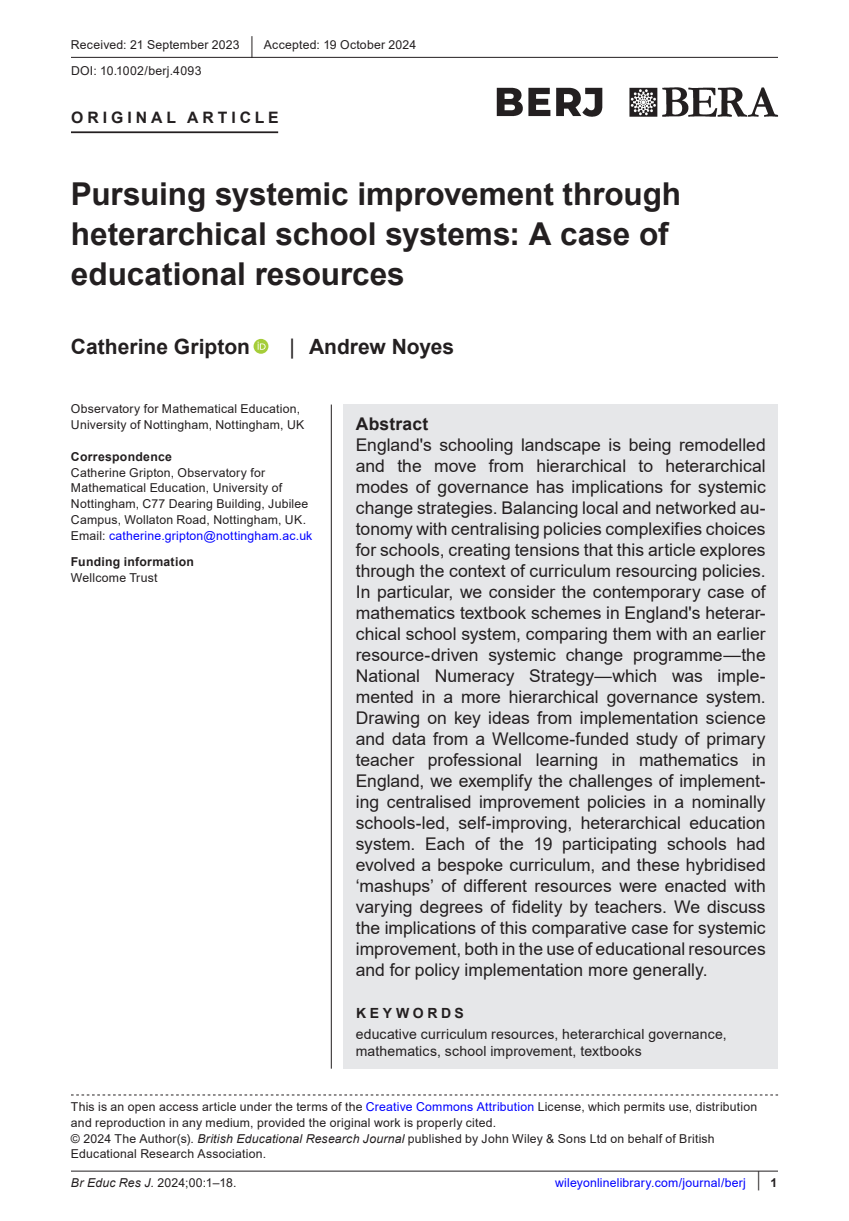
<style>
.page{position:relative;width:849px;height:1221px;background:#fff}
.page>*{position:absolute;margin:0;border:0;box-sizing:border-box;transform-origin:0 0}
.t1{font:700 31.5px/40.2px "Arial";color:#231f20}
.t2{font:700 21px "Arial";color:#231f20}
.t3{font:17.5px/21px "Arial";color:#231f20;text-align:justify}
.t4{font:700 17.5px "Arial";letter-spacing:.01em;color:#231f20}
.t5{font:700 15.75px "Arial";letter-spacing:.25em;color:#231f20}
.t6{font:14px/17.5px "Arial";letter-spacing:.01em;color:#231f20}
.t7{font:700 14px "Arial";letter-spacing:.255em;color:#231f20}
.t8{font:12.25px/15.8px "Arial";letter-spacing:.015em;color:#231f20}
.t9{font:12.25px "Arial";letter-spacing:.015em;color:#00f}
.t10{font:700 12.25px "Arial";letter-spacing:.02em;color:#231f20}
.s1{font-size:22.93px}
.s2{font-weight:400}
.s3{color:#00f}
.s4{font-style:italic}
.s5{font-size:20.3px;color:#231f20}
.s6{font-weight:700;color:#231f20}
</style>
<div class="page">
<hr style="left:71px;top:1170px;width:706px;height:1px;background:#231f20">
<img style="left:496px;top:88px;width:281px;height:29px">
<hr style="left:71px;top:131px;width:207px;height:2px;background:#231f20">
<svg style="left:253px;top:339px;width:15px;height:15px"></svg>
<svg style="left:257px;top:341px;width:8px;height:9px"></svg>
<hr style="left:71px;top:57px;width:706px;height:1px;background:#231f20">
<svg style="left:71px;top:1094px;width:706px;height:1px"></svg>
<div style="left:343px;top:404px;width:434px;height:664px;background:#e6e7e9"></div>
<hr style="left:331px;top:404px;width:1px;height:664px;background:#231f20">
<p class="t8" style="left:71px;top:31px;width:347px;line-height:26.2px">Received: 21 September 2023 <span class="s1">|</span> Accepted: 19 October 2024<br>DOI: 10.1002/berj.4093</p>
<p class="t5" style="left:71px;top:106px;width:209px">ORIGINAL ARTICLE</p>
<h1 class="t1" style="left:71px;top:174px;width:611px">Pursuing systemic improvement through heterarchical school systems: A case of educational resources</h1>
<p class="t2" style="left:71px;top:331px;width:180px">Catherine Gripton</p>
<p class="t2" style="left:289px;top:331px;width:166px"><span class="s2">|</span> Andrew Noyes</p>
<p class="t8" style="left:71px;top:401px;width:235px">Observatory for Mathematical Education,<br>University of Nottingham, Nottingham, UK</p>
<p class="t10" style="left:71px;top:448px;width:102px">Correspondence</p>
<p class="t8" style="left:71px;top:464px;width:243px">Catherine Gripton, Observatory for Mathematical Education, University of Nottingham, C77 Dearing Building, Jubilee Campus, Wollaton Road, Nottingham, UK.<br>Email: <span class="s3">catherine.gripton@nottingham.ac.uk</span></p>
<p class="t10" style="left:71px;top:553px;width:124px">Funding information</p>
<p class="t8" style="left:71px;top:569px;width:88px">Wellcome Trust</p>
<p class="t4" style="left:356px;top:411px;width:74px">Abstract</p>
<p class="t3" style="left:356px;top:434px;width:411px">England's schooling landscape is being remodelled and the move from hierarchical to heterarchical modes of governance has implications for systemic change strategies. Balancing local and networked au&shy;tonomy with centralising policies complexifies choices for schools, creating tensions that this article explores through the context of curriculum resourcing policies.<br>In particular, we consider the contemporary case of mathematics textbook schemes in England's heterar&shy;chical school system, comparing them with an earlier resource-driven systemic change programme—the National Numeracy Strategy—which was imple&shy;mented in a more hierarchical governance system.<br>Drawing on key ideas from implementation science and data from a Wellcome-funded study of primary teacher professional learning in mathematics in England, we exemplify the challenges of implement&shy;ing centralised improvement policies in a nominally schools-led, self-improving, heterarchical education system. Each of the 19 participating schools had evolved a bespoke curriculum, and these hybridised ‘mashups’ of different resources were enacted with varying degrees of fidelity by teachers. We discuss the implications of this comparative case for systemic improvement, both in the use of educational resources and for policy implementation more generally.</p>
<p class="t7" style="left:356px;top:1003px;width:109px">KEYWORDS</p>
<p class="t6" style="left:356px;top:1025px;width:372px">educative curriculum resources, heterarchical governance, mathematics, school improvement, textbooks</p>
<p class="t8" style="left:71px;top:1098px;width:687px">This is an open access article under the terms of the <span class="s3">Creative Commons Attribution</span> License, which permits use, distribution and reproduction in any medium, provided the original work is properly cited.<br>© 2024 The Author(s). <span class="s4">British Educational Research Journal</span> published by John Wiley &amp; Sons Ltd on behalf of British Educational Research Association.</p>
<p class="t8" style="left:71px;top:1174px;width:167px"><span class="s4">Br Educ Res J.</span> 2024;00:1–18.</p>
<p class="t9" style="left:555px;top:1174px;width:224px">wileyonlinelibrary.com/journal/berj <span class="s5">|</span> <span class="s6">1</span></p>
</div>
